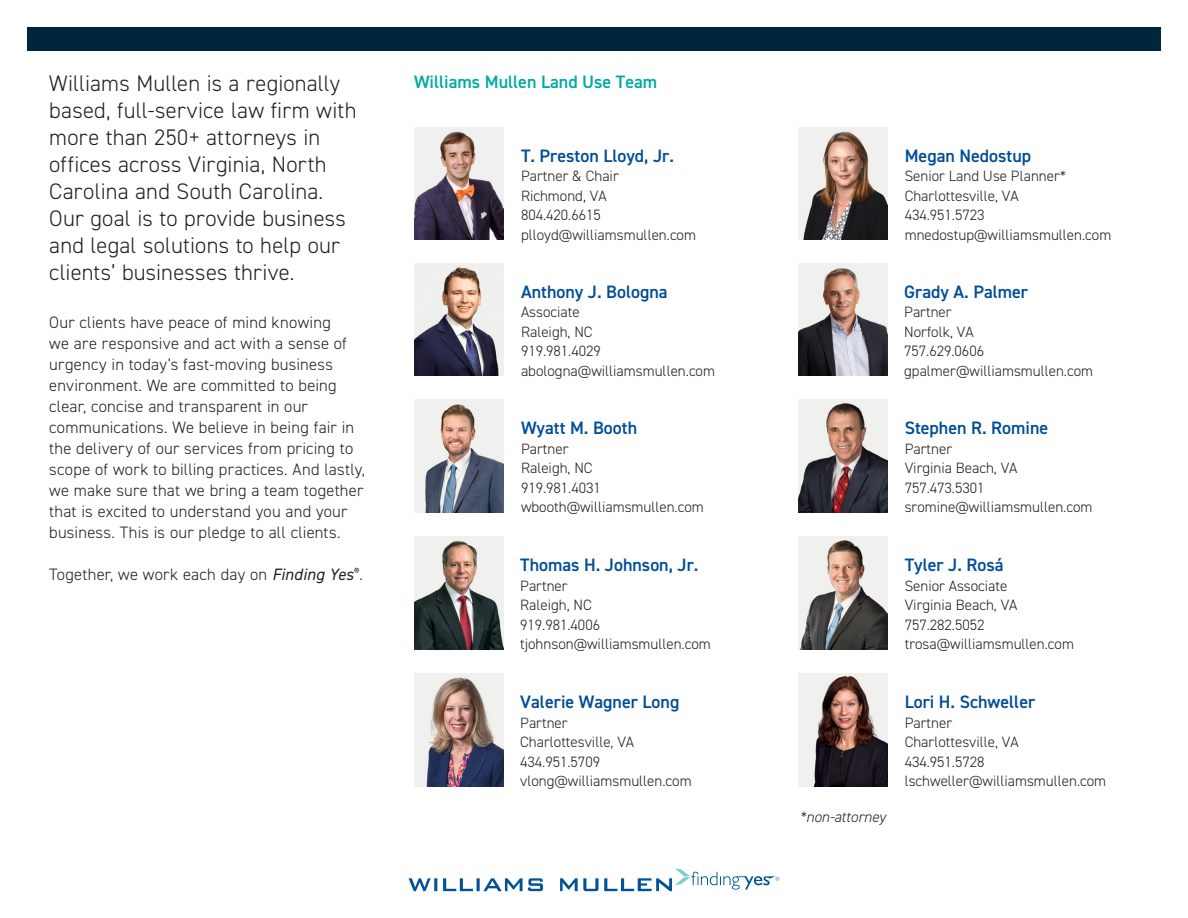
<style>
.page{position:relative;width:1188px;height:918px;background:#fff}
.page>*{position:absolute;margin:0;border:0;box-sizing:border-box;transform-origin:0 0}
.t1{font:300 22.5px/27px "DIN2014";letter-spacing:.01em;color:#231f20}
.t2{font:600 18px "DIN2014";color:#004d97}
.t3{font:600 18px "DIN2014";color:#00a9a3}
.t4{font:300 16.5px/21px "DIN2014";letter-spacing:.015em;color:#231f20}
.t5{font:300 15px "DIN2014";color:#231f20}
.t6{font:italic 300 15px "DIN2014";color:#231f20}
.s1{font-weight:400;font-style:italic}
</style>
<div class="page">
<div style="left:27px;top:27px;width:1134px;height:23px;background:#00263e"></div>
<svg style="left:409px;top:868px;width:370px;height:23px"></svg>
<img style="left:414px;top:537px;width:89px;height:112px">
<img style="left:415px;top:127px;width:89px;height:113px">
<img style="left:799px;top:127px;width:89px;height:113px">
<img style="left:415px;top:264px;width:89px;height:112px">
<img style="left:415px;top:400px;width:89px;height:112px">
<img style="left:414px;top:674px;width:89px;height:112px">
<img style="left:798px;top:264px;width:89px;height:112px">
<img style="left:798px;top:400px;width:89px;height:112px">
<img style="left:798px;top:537px;width:89px;height:112px">
<img style="left:799px;top:674px;width:89px;height:112px">
<p class="t1" style="left:49px;top:70px;width:309px">Williams Mullen is a regionally based, full-service law firm with more than 250+ attorneys in offices across Virginia, North<br>Carolina and South Carolina.<br>Our goal is to provide business and legal solutions to help our clients’ businesses thrive.</p>
<p class="t4" style="left:49px;top:312px;width:317px">Our clients have peace of mind knowing<br>we are responsive and act with a sense of urgency in today’s fast-moving business environment. We are committed to being clear, concise and transparent in our communications. We believe in being fair in the delivery of our services from pricing to scope of work to billing practices. And lastly, we make sure that we bring a team together that is excited to understand you and your business. This is our pledge to all clients.</p>
<p class="t4" style="left:49px;top:564px;width:315px">Together, we work each day on <span class="s1">Finding Yes</span><sup>®</sup>.</p>
<p class="t3" style="left:414px;top:69px;width:245px">Williams Mullen Land Use Team</p>
<p class="t2" style="left:521px;top:143px;width:155px">T. Preston Lloyd, Jr.</p>
<p class="t5" style="left:521px;top:167px;width:99px">Partner &amp; Chair</p>
<p class="t5" style="left:521px;top:186px;width:87px">Richmond, VA</p>
<p class="t5" style="left:521px;top:206px;width:81px">804.420.6615</p>
<p class="t5" style="left:521px;top:225px;width:177px">plloyd@williamsmullen.com</p>
<p class="t2" style="left:521px;top:280px;width:148px">Anthony J. Bologna</p>
<p class="t5" style="left:521px;top:303px;width:60px">Associate</p>
<p class="t5" style="left:521px;top:323px;width:73px">Raleigh, NC</p>
<p class="t5" style="left:521px;top:342px;width:81px">919.981.4029</p>
<p class="t5" style="left:521px;top:362px;width:196px">abologna@williamsmullen.com</p>
<p class="t2" style="left:521px;top:416px;width:118px">Wyatt M. Booth</p>
<p class="t5" style="left:521px;top:439px;width:49px">Partner</p>
<p class="t5" style="left:521px;top:459px;width:73px">Raleigh, NC</p>
<p class="t5" style="left:521px;top:478px;width:81px">919.981.4031</p>
<p class="t5" style="left:521px;top:498px;width:184px">wbooth@williamsmullen.com</p>
<p class="t2" style="left:520px;top:553px;width:180px">Thomas H. Johnson, Jr.</p>
<p class="t5" style="left:520px;top:576px;width:49px">Partner</p>
<p class="t5" style="left:520px;top:596px;width:73px">Raleigh, NC</p>
<p class="t5" style="left:520px;top:615px;width:81px">919.981.4006</p>
<p class="t5" style="left:520px;top:635px;width:192px">tjohnson@williamsmullen.com</p>
<p class="t2" style="left:520px;top:690px;width:161px">Valerie Wagner Long</p>
<p class="t5" style="left:520px;top:713px;width:49px">Partner</p>
<p class="t5" style="left:520px;top:733px;width:116px">Charlottesville, VA</p>
<p class="t5" style="left:520px;top:752px;width:81px">434.951.5709</p>
<p class="t5" style="left:520px;top:772px;width:173px">vlong@williamsmullen.com</p>
<p class="t2" style="left:905px;top:143px;width:128px">Megan Nedostup</p>
<p class="t5" style="left:905px;top:167px;width:163px">Senior Land Use Planner*</p>
<p class="t5" style="left:905px;top:186px;width:116px">Charlottesville, VA</p>
<p class="t5" style="left:905px;top:206px;width:81px">434.951.5723</p>
<p class="t5" style="left:905px;top:225px;width:208px">mnedostup@williamsmullen.com</p>
<p class="t2" style="left:904px;top:280px;width:126px">Grady A. Palmer</p>
<p class="t5" style="left:904px;top:303px;width:49px">Partner</p>
<p class="t5" style="left:904px;top:323px;width:71px">Norfolk, VA</p>
<p class="t5" style="left:904px;top:342px;width:81px">757.629.0606</p>
<p class="t5" style="left:904px;top:362px;width:190px">gpalmer@williamsmullen.com</p>
<p class="t2" style="left:905px;top:416px;width:145px">Stephen R. Romine</p>
<p class="t5" style="left:905px;top:439px;width:49px">Partner</p>
<p class="t5" style="left:905px;top:459px;width:114px">Virginia Beach, VA</p>
<p class="t5" style="left:905px;top:478px;width:81px">757.473.5301</p>
<p class="t5" style="left:905px;top:498px;width:189px">sromine@williamsmullen.com</p>
<p class="t2" style="left:905px;top:553px;width:100px">Tyler J. Rosá</p>
<p class="t5" style="left:905px;top:576px;width:104px">Senior Associate</p>
<p class="t5" style="left:905px;top:596px;width:114px">Virginia Beach, VA</p>
<p class="t5" style="left:905px;top:615px;width:81px">757.282.5052</p>
<p class="t5" style="left:905px;top:635px;width:171px">trosa@williamsmullen.com</p>
<p class="t6" style="left:800px;top:808px;width:88px">*non-attorney</p>
<p class="t2" style="left:905px;top:690px;width:132px">Lori H. Schweller</p>
<p class="t5" style="left:905px;top:713px;width:49px">Partner</p>
<p class="t5" style="left:905px;top:733px;width:116px">Charlottesville, VA</p>
<p class="t5" style="left:905px;top:752px;width:81px">434.951.5728</p>
<p class="t5" style="left:905px;top:772px;width:203px">lschweller@williamsmullen.com</p>
</div>
